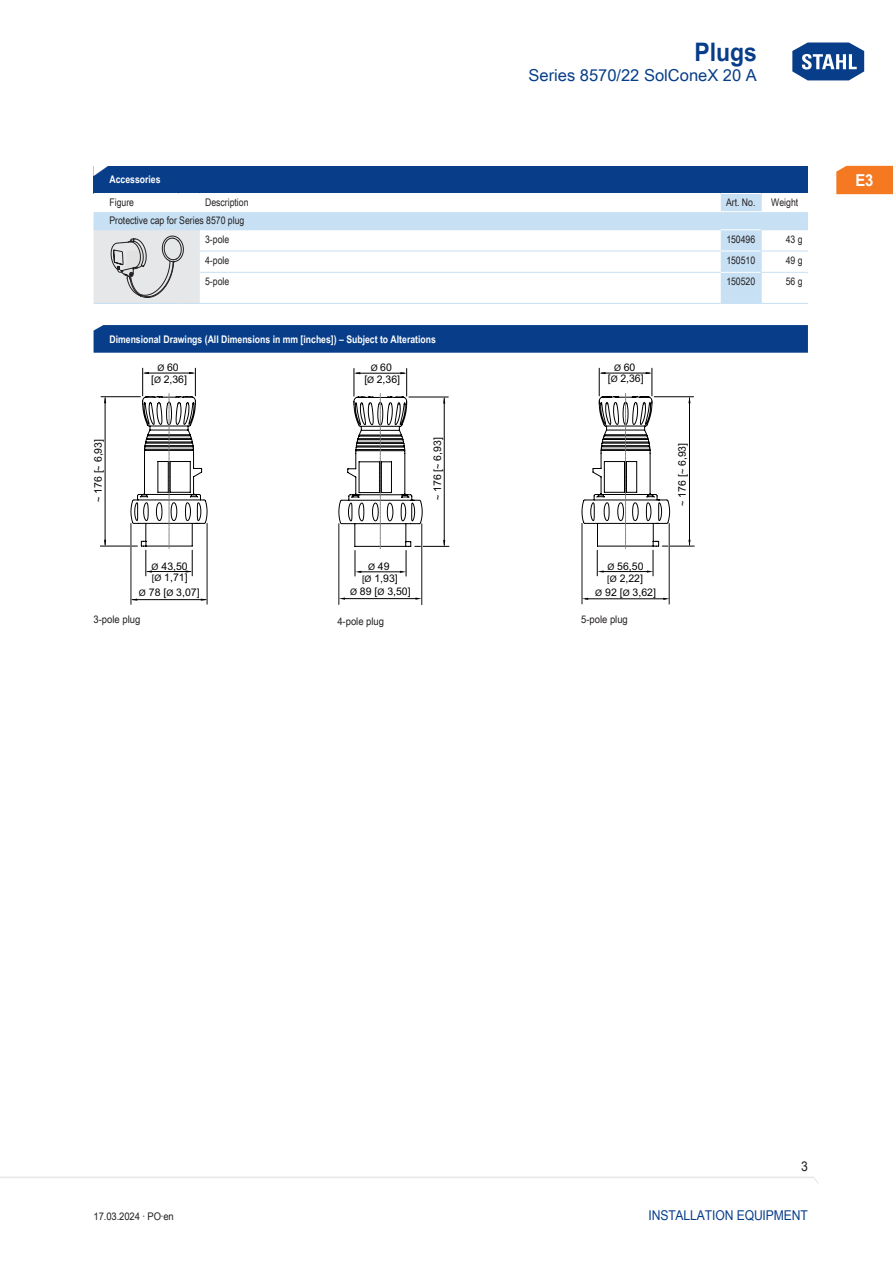
<style>
.page{position:relative;width:893px;height:1263px;background:#fff}
.page>*{position:absolute;margin:0;border:0;box-sizing:border-box;transform-origin:0 0}
.t1{font:700 25.5px "Arial Unicode MS";color:#083e89;scale:.9 1}
.TabHeader1stColumn{font:700 24px "Arial Unicode MS";color:#fff;scale:1.45 1}
.t2{font:16.5px "Arial Unicode MS";color:#083e89}
.t3{font:700 16.5px "Arial Unicode MS";color:#fff;scale:.9 1}
.t4{font:13.5px "Arial Unicode MS";letter-spacing:-.01em;color:#083e89;scale:.9 1}
.t5{font:13.5px "Arial Unicode MS";color:#231f20;scale:.9 1}
.t6{font:10.5px/11.2px "Arial";color:#000}
.TabHeader1stColumn-2{font:700 10.5px "Arial Unicode MS";color:#fff;scale:.83 1}
.TabBody1stColumnTitl{font:10.5px "Arial Unicode MS";color:#231f20;scale:.9 1}
.TabBodyCenter{font:10.5px "Arial Unicode MS";color:#231f20;scale:.83 1}
.TabBody1stColumnTitl-2{font:10.5px "Arial Unicode MS";color:#231f20;scale:.83 1}
.TabBodyLeft{font:10.5px "Arial Unicode MS";color:#231f20;scale:.83 1}
.TabBodyRight{font:10.5px "Arial Unicode MS";color:#231f20;scale:.83 1}
.TabBody1stColumn{font:10.5px "Arial Unicode MS";color:#231f20;scale:.83 1}
.t7{font:9px "Arial";color:#000}
.s1{font-size:9px}
</style>
<div class="page">
<svg style="left:792px;top:42px;width:73px;height:39px"></svg>
<svg style="left:0;top:1176px;width:818px;height:7px"></svg>
<div style="left:836px;top:166px;width:57px;height:28px;background:#f47921"></div>
<hr style="left:585px;top:598px;width:81px;height:1px;background:#000">
<hr style="left:669px;top:523px;width:1px;height:81px;background:#000">
<hr style="left:582px;top:523px;width:1px;height:81px;background:#000">
<svg style="left:581px;top:368px;width:113px;height:208px"></svg>
<svg style="left:663px;top:598px;width:7px;height:2px"></svg>
<hr style="left:344px;top:598px;width:73px;height:1px;background:#000">
<hr style="left:422px;top:524px;width:1px;height:81px;background:#000">
<hr style="left:339px;top:524px;width:1px;height:80px;background:#000">
<svg style="left:338px;top:368px;width:111px;height:208px"></svg>
<svg style="left:415px;top:597px;width:7px;height:3px"></svg>
<svg style="left:339px;top:597px;width:6px;height:3px"></svg>
<hr style="left:132px;top:599px;width:74px;height:1px;background:#000">
<hr style="left:131px;top:523px;width:1px;height:81px;background:#000">
<hr style="left:207px;top:523px;width:1px;height:81px;background:#000">
<hr style="left:105px;top:398px;width:1px;height:147px;background:#000">
<hr style="left:101px;top:396px;width:39px;height:1px;background:#000">
<hr style="left:100px;top:546px;width:30px;height:1px;background:#000">
<svg style="left:130px;top:368px;width:78px;height:208px"></svg>
<div style="left:94px;top:166px;width:714px;height:27px;background:#083e89"></div>
<svg style="left:94px;top:194px;width:714px;height:109px"></svg>
<svg style="left:761px;top:194px;width:1px;height:17px"></svg>
<hr style="left:94px;top:211px;width:85px;height:1px;background:#fff">
<svg style="left:179px;top:211px;width:21px;height:1px"></svg>
<hr style="left:200px;top:211px;width:521px;height:1px;background:#fff">
<hr style="left:721px;top:211px;width:40px;height:1px;background:#fff">
<hr style="left:761px;top:211px;width:47px;height:1px;background:#fff">
<hr style="left:200px;top:229px;width:521px;height:1px;background:#c7e0f3">
<hr style="left:721px;top:229px;width:40px;height:1px;background:#fff">
<hr style="left:761px;top:229px;width:47px;height:1px;background:#c7e0f3">
<hr style="left:200px;top:251px;width:521px;height:1px;background:#c7e0f3">
<hr style="left:721px;top:251px;width:40px;height:1px;background:#fff">
<hr style="left:761px;top:251px;width:47px;height:1px;background:#c7e0f3">
<svg style="left:761px;top:230px;width:1px;height:42px"></svg>
<hr style="left:200px;top:272px;width:521px;height:1px;background:#c7e0f3">
<hr style="left:200px;top:303px;width:521px;height:1px;background:#c7e0f3">
<hr style="left:721px;top:272px;width:40px;height:1px;background:#fff">
<hr style="left:721px;top:303px;width:40px;height:1px;background:#c7e0f3">
<hr style="left:761px;top:272px;width:47px;height:1px;background:#c7e0f3">
<hr style="left:761px;top:303px;width:47px;height:1px;background:#c7e0f3">
<hr style="left:761px;top:273px;width:1px;height:30px;background:#c7e0f3">
<svg style="left:94px;top:229px;width:106px;height:75px;background:#d5d6d9"></svg>
<svg style="left:94px;top:325px;width:714px;height:28px;background:#0b408a"></svg>
<h1 class="t1" style="left:694px;top:33px;width:71px">Plugs</h1>
<h3 class="t2" style="left:528px;top:63px;width:230px">Series 8570/22 SolConeX 20 A</h3>
<p class="TabHeader1stColumn" style="left:90px;top:154px;width:16px">◤</p>
<p class="TabHeader1stColumn-2" style="left:109px;top:172px;width:63px">Accessories</p>
<p class="TabBody1stColumn" style="left:109px;top:195px;width:31px">Figure</p>
<p class="TabBodyLeft" style="left:205px;top:195px;width:54px">Description</p>
<p class="TabBodyCenter" style="left:726px;top:195px;width:37px">Art. No.</p>
<p class="TabBodyCenter" style="left:771px;top:195px;width:34px">Weight</p>
<p class="TabBody1stColumnTitl-2" style="left:109px;top:213px;width:164px">Protective cap for Series 8570 plug</p>
<p class="TabBodyLeft" style="left:205px;top:231px;width:31px">3-pole</p>
<p class="TabBodyCenter" style="left:726px;top:231px;width:36px">150496</p>
<p class="TabBodyRight" style="left:786px;top:231px;width:22px">43 g</p>
<p class="TabBodyLeft" style="left:205px;top:253px;width:31px">4-pole</p>
<p class="TabBodyCenter" style="left:726px;top:253px;width:36px">150510</p>
<p class="TabBodyRight" style="left:786px;top:253px;width:22px">49 g</p>
<p class="TabBodyLeft" style="left:205px;top:274px;width:31px">5-pole</p>
<p class="TabBodyCenter" style="left:726px;top:274px;width:36px">150520</p>
<p class="TabBodyRight" style="left:786px;top:274px;width:22px">56 g</p>
<p class="TabHeader1stColumn-2" style="left:109px;top:331px;width:395px">Dimensional Drawings (All Dimensions in mm [inches]) – Subject to Alterations</p>
<p class="t6" style="left:151px;top:362px;width:29px;text-indent:6px"><span class="s1">Ø</span> 60 [ 2</p>
<p class="t6" style="left:154px;top:373px;width:34px"><span class="s1">Ø</span> ,36]</p>
<p class="t6" style="left:364px;top:362px;width:37px;text-align:center"><span class="s1">Ø</span> 60<br>[<span class="s1">Ø</span> 2,36]</p>
<p class="t6" style="left:608px;top:362px;width:29px;text-indent:6px"><span class="s1">Ø</span> 60 [ 2</p>
<p class="t6" style="left:611px;top:373px;width:34px"><span class="s1">Ø</span> ,36]</p>
<p class="t6" style="left:93px;top:494px;width:56px;rotate:-90deg">176 [ 6,93]</p>
<p class="t7" style="left:93px;top:470px;width:7px;rotate:-90deg">~</p>
<p class="t7" style="left:93px;top:502px;width:7px;rotate:-90deg">~</p>
<p class="t6" style="left:432px;top:492px;width:56px;rotate:-90deg">176 [ 6,93]</p>
<p class="t7" style="left:433px;top:469px;width:7px;rotate:-90deg">~</p>
<p class="t7" style="left:433px;top:500px;width:7px;rotate:-90deg">~</p>
<p class="t6" style="left:677px;top:498px;width:56px;rotate:-90deg">176 [ 6,93]</p>
<p class="t7" style="left:677px;top:474px;width:7px;rotate:-90deg">~</p>
<p class="t7" style="left:677px;top:506px;width:7px;rotate:-90deg">~</p>
<p class="t6" style="left:152px;top:560px;width:38px;line-height:11.7px"><span class="s1">Ø</span> 43,50 <span class="s1">[Ø</span> 1,71]</p>
<p class="t6" style="left:362px;top:560px;width:37px;line-height:12.1px;text-align:center"><span class="s1">Ø</span> 49<br><span class="s1">[Ø</span> 1,93]</p>
<p class="t6" style="left:607px;top:560px;width:38px;line-height:12.1px"><span class="s1">Ø</span> 56,50 <span class="s1">[Ø</span> 2,22]</p>
<p class="t6" style="left:149px;top:587px;width:52px">78 [ 3,07]</p>
<p class="t7" style="left:139px;top:588px;width:9px">Ø</p>
<p class="t7" style="left:166px;top:588px;width:9px">Ø</p>
<p class="TabBody1stColumnTitl" style="left:94px;top:612px;width:53px">3-pole plug</p>
<p class="t6" style="left:360px;top:586px;width:52px">89 [ 3,50]</p>
<p class="TabBody1stColumnTitl" style="left:337px;top:613px;width:53px">4-pole plug</p>
<p class="t7" style="left:350px;top:587px;width:9px">Ø</p>
<p class="t7" style="left:377px;top:587px;width:9px">Ø</p>
<p class="t6" style="left:605px;top:586px;width:52px">92 [ 3,62]</p>
<p class="TabBody1stColumnTitl" style="left:581px;top:612px;width:53px">5-pole plug</p>
<p class="t7" style="left:595px;top:587px;width:9px">Ø</p>
<p class="t7" style="left:623px;top:587px;width:9px">Ø</p>
<h3 class="t3" style="left:855px;top:168px;width:22px">E3</h3>
<p class="t5" style="left:801px;top:1157px;width:9px">3</p>
<p class="TabBody1stColumnTitl" style="left:94px;top:1208px;width:91px">17.03.2024 · PO·en</p>
<p class="t4" style="left:648px;top:1205px;width:179px">Installation Equipment</p>
</div>
